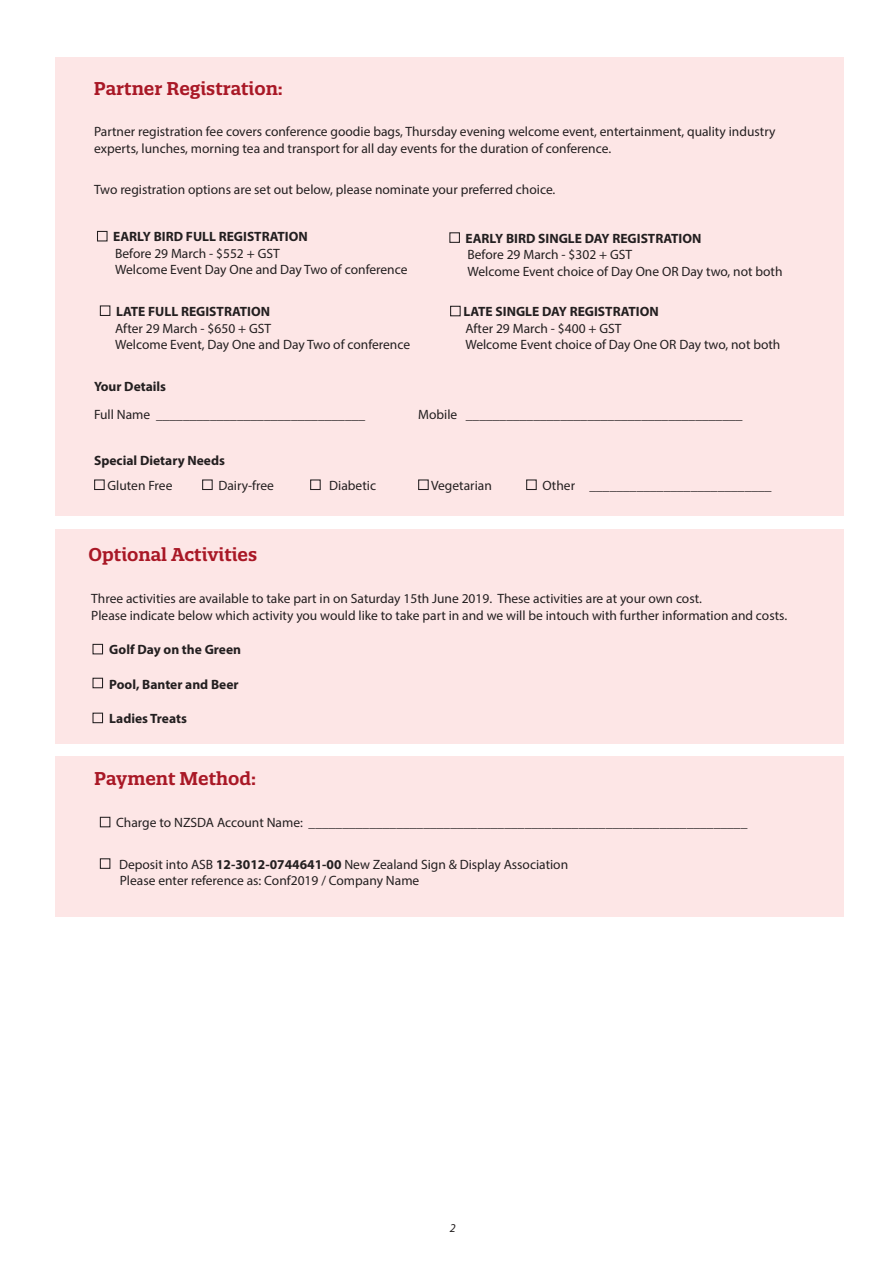
<style>
.page{position:relative;width:893px;height:1263px;background:#fff}
.page>*{position:absolute;margin:0;border:0;box-sizing:border-box;transform-origin:0 0}
.t1{font:600 18px "Quatro Slab";color:#a91826}
.t2{font:13.5px/16.5px "Myriad Pro";color:#231f20}
.t3{font:700 13.5px "Myriad Pro";color:#231f20}
.t4{font:italic 12px "Myriad Pro";color:#231f20}
.s1{font-weight:700}
</style>
<div class="page">
<div style="left:55px;top:529px;width:789px;height:214px;background:#fde6e6"></div>
<div style="left:92px;top:678px;width:11px;height:10px;border:1px solid #231f20"></div>
<div style="left:92px;top:644px;width:11px;height:10px;border:1px solid #231f20"></div>
<div style="left:92px;top:713px;width:11px;height:10px;border:1px solid #231f20"></div>
<div style="left:55px;top:57px;width:789px;height:458px;background:#fde6e6"></div>
<div style="left:55px;top:757px;width:789px;height:160px;background:#fde6e6"></div>
<div style="left:97px;top:231px;width:11px;height:10px;border:1px solid #231f20"></div>
<div style="left:100px;top:305px;width:10px;height:11px;border:1px solid #231f20"></div>
<div style="left:94px;top:479px;width:11px;height:11px;border:1px solid #231f20"></div>
<div style="left:202px;top:479px;width:11px;height:11px;border:1px solid #231f20"></div>
<div style="left:310px;top:479px;width:11px;height:11px;border:1px solid #231f20"></div>
<div style="left:418px;top:479px;width:11px;height:11px;border:1px solid #231f20"></div>
<div style="left:526px;top:479px;width:11px;height:11px;border:1px solid #231f20"></div>
<div style="left:100px;top:817px;width:10px;height:10px;border:1px solid #231f20"></div>
<div style="left:100px;top:858px;width:10px;height:11px;border:1px solid #231f20"></div>
<div style="left:449px;top:232px;width:11px;height:11px;border:1px solid #231f20"></div>
<div style="left:450px;top:306px;width:11px;height:10px;border:1px solid #231f20"></div>
<p class="t1" style="left:94px;top:77px;width:190px">Partner Registration:</p>
<p class="t2" style="left:94px;top:123px;width:683px">Partner registration fee covers conference goodie bags, Thursday evening welcome event, entertainment, quality industry experts, lunches, morning tea and transport for all day events for the duration of conference.</p>
<p class="t2" style="left:94px;top:181px;width:463px">Two registration options are set out below, please nominate your preferred choice.</p>
<p class="t2" style="left:113px;top:228px;width:296px"><span class="s1">EARLY BIRD FULL REGISTRATION<br></span>Before 29 March - $552 + GST<br>Welcome Event Day One and Day Two of conference</p>
<p class="t2" style="left:115px;top:303px;width:297px"><span class="s1">LATE FULL REGISTRATION<br></span>After 29 March - $650 + GST<br>Welcome Event, Day One and Day Two of conference</p>
<p class="t3" style="left:94px;top:377px;width:74px">Your Details</p>
<p class="t2" style="left:94px;top:405px;width:273px">Full Name _______________________________</p>
<p class="t2" style="left:418px;top:405px;width:326px">Mobile _________________________________________</p>
<p class="t3" style="left:94px;top:451px;width:132px">Special Dietary Needs</p>
<p class="t2" style="left:108px;top:477px;width:66px">Gluten Free</p>
<p class="t2" style="left:218px;top:477px;width:57px">Dairy-free</p>
<p class="t2" style="left:329px;top:477px;width:48px">Diabetic</p>
<p class="t2" style="left:431px;top:477px;width:62px">Vegetarian</p>
<p class="t2" style="left:542px;top:477px;width:231px">Other ___________________________</p>
<p class="t2" style="left:465px;top:230px;width:319px"><span class="s1">EARLY BIRD SINGLE DAY REGISTRATION<br></span>Before 29 March - $302 + GST<br>Welcome Event choice of Day One OR Day two, not both</p>
<p class="t2" style="left:463px;top:303px;width:318px"><span class="s1">LATE SINGLE DAY REGISTRATION<br></span>After 29 March - $400 + GST<br>Welcome Event choice of Day One OR Day two, not both</p>
<p class="t1" style="left:89px;top:543px;width:170px">Optional Activities</p>
<p class="t2" style="left:91px;top:590px;width:697px">Three activities are available to take part in on Saturday 15th June 2019. These activities are at your own cost.<br>Please indicate below which activity you would like to take part in and we will be intouch with further information and costs.</p>
<p class="t3" style="left:109px;top:641px;width:133px">Golf Day on the Green</p>
<p class="t3" style="left:109px;top:675px;width:131px">Pool, Banter and Beer</p>
<p class="t3" style="left:109px;top:710px;width:79px">Ladies Treats</p>
<p class="t1" style="left:94px;top:767px;width:164px">Payment Method:</p>
<p class="t2" style="left:116px;top:814px;width:633px">Charge to NZSDA Account Name: _________________________________________________________________</p>
<p class="t2" style="left:119px;top:856px;width:451px">Deposit into ASB <span class="s1">12-3012-0744641-00</span> New Zealand Sign &amp; Display Association<br>Please enter reference as: Conf2019 / Company Name</p>
<p class="t4" style="left:450px;top:1221px;width:7px">2</p>
</div>
